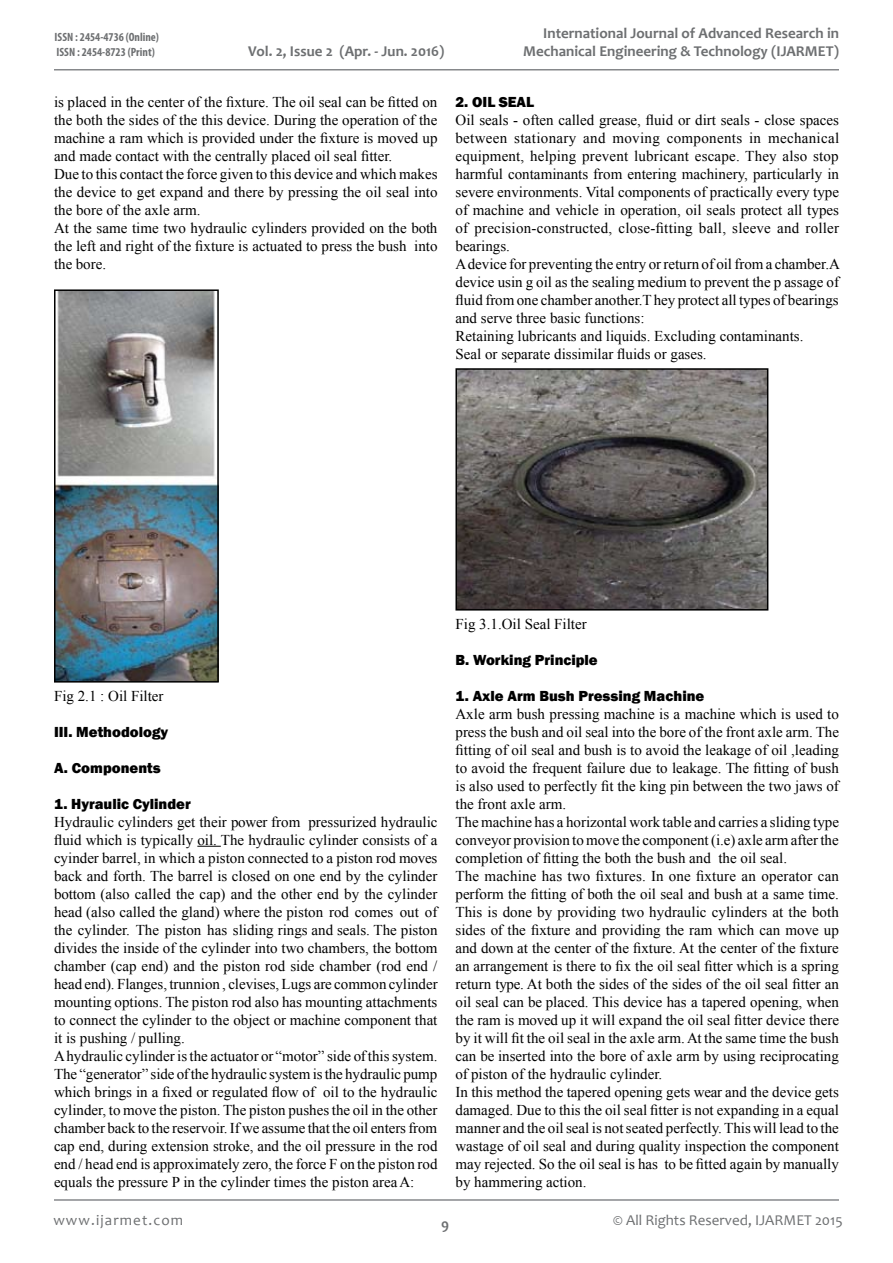
<style>
.page{position:relative;width:893px;height:1263px;background:#fff}
.page>*{position:absolute;margin:0;border:0;box-sizing:border-box;transform-origin:0 0}
.t1{font:15px/18px "Times New Roman";color:#000}
.t2{font:700 15px/18px "Candara";color:#6d6f71;text-align:right}
.t3{font:800 15px "Franklin Gothic";color:#000}
.t4{font:15px "Candara";color:#6d6f71}
.t5{font:15px "Candara";letter-spacing:.075em;color:#6d6f71}
.t6{font:700 condensed 12px/14.4px "Myriad Pro";color:#6d6f71}
</style>
<div class="page">
<hr style="left:54px;top:69px;width:785px;height:2px;background:#86888b">
<hr style="left:54px;top:1199px;width:785px;height:2px;background:#86888b">
<svg style="left:197px;top:846px;width:24px;height:1px"></svg>
<img style="left:57px;top:292px;width:159px;height:387px">
<div style="left:54px;top:289px;width:165px;height:393px;border:2px solid #000"></div>
<img style="left:458px;top:371px;width:307px;height:237px">
<div style="left:455px;top:368px;width:313px;height:243px;border:2px solid #000"></div>
<p class="t6" style="left:55px;top:30px;width:106px">ISSN : 2454-4736 (Online)<br>ISSN : 2454-8723 (Print)</p>
<p class="t2" style="left:248px;top:42px;width:198px">Vol. 2, Issue 2 (Apr. - Jun. 2016)</p>
<p class="t2" style="left:523px;top:24px;width:317px">International Journal of Advanced Research in<br>Mechanical Engineering &amp; Technology (IJARMET)</p>
<p class="t1" style="left:54px;top:92px;width:385px">is placed in the center of the fixture. The oil seal can be fitted on the both the sides of the this device. During the operation of the machine a ram which is provided under the fixture is moved up and made contact with the centrally placed oil seal fitter.<br>Due to this contact the force given to this device and which makes the device to get expand and there by pressing the oil seal into the bore of the axle arm.<br>At the same time two hydraulic cylinders provided on the both the left and right of the fixture is actuated to press the bush into the bore.</p>
<p class="t3" style="left:455px;top:92px;width:80px">2. OIL SEAL</p>
<p class="t1" style="left:455px;top:110px;width:386px">Oil seals - often called grease, fluid or dirt seals - close spaces between stationary and moving components in mechanical equipment, helping prevent lubricant escape. They also stop harmful contaminants from entering machinery, particularly in severe environments. Vital components of practically every type of machine and vehicle in operation, oil seals protect all types of precision-constructed, close-fitting ball, sleeve and roller bearings.<br>A device for preventing the entry or return of oil from a chamber.A device usin g oil as the sealing medium to prevent the p assage of fluid from one chamber another.T hey protect all types of bearings and serve three basic functions:<br>Retaining lubricants and liquids. Excluding contaminants.<br>Seal or separate dissimilar fluids or gases.</p>
<p class="t1" style="left:54px;top:686px;width:111px">Fig 2.1 : Oil Filter</p>
<p class="t3" style="left:54px;top:722px;width:116px">III. Methodology</p>
<p class="t3" style="left:54px;top:758px;width:108px">A. Components</p>
<p class="t3" style="left:54px;top:794px;width:138px">1. Hyraulic Cylinder</p>
<p class="t1" style="left:54px;top:812px;width:385px">Hydraulic cylinders get their power from pressurized hydraulic fluid which is typically oil. The hydraulic cylinder consists of a cyinder barrel, in which a piston connected to a piston rod moves back and forth. The barrel is closed on one end by the cylinder bottom (also called the cap) and the other end by the cylinder head (also called the gland) where the piston rod comes out of the cylinder. The piston has sliding rings and seals. The piston divides the inside of the cylinder into two chambers, the bottom chamber (cap end) and the piston rod side chamber (rod end / head end). Flanges, trunnion , clevises, Lugs are common cylinder mounting options. The piston rod also has mounting attachments to connect the cylinder to the object or machine component that it is pushing / pulling.<br>A hydraulic cylinder is the actuator or “motor” side of this system.<br>The “generator” side of the hydraulic system is the hydraulic pump which brings in a fixed or regulated flow of oil to the hydraulic cylinder, to move the piston. The piston pushes the oil in the other chamber back to the reservoir. If we assume that the oil enters from cap end, during extension stroke, and the oil pressure in the rod end / head end is approximately zero, the force F on the piston rod equals the pressure P in the cylinder times the piston area A:</p>
<p class="t1" style="left:455px;top:614px;width:133px">Fig 3.1.Oil Seal Filter</p>
<p class="t3" style="left:455px;top:650px;width:144px">B. Working Principle</p>
<p class="t3" style="left:455px;top:686px;width:250px">1. Axle Arm Bush Pressing Machine</p>
<p class="t1" style="left:455px;top:704px;width:385px">Axle arm bush pressing machine is a machine which is used to press the bush and oil seal into the bore of the front axle arm. The fitting of oil seal and bush is to avoid the leakage of oil ,leading to avoid the frequent failure due to leakage. The fitting of bush is also used to perfectly fit the king pin between the two jaws of the front axle arm.<br>The machine has a horizontal work table and carries a sliding type conveyor provision to move the component (i.e) axle arm after the completion of fitting the both the bush and the oil seal.<br>The machine has two fixtures. In one fixture an operator can perform the fitting of both the oil seal and bush at a same time.<br>This is done by providing two hydraulic cylinders at the both sides of the fixture and providing the ram which can move up and down at the center of the fixture. At the center of the fixture an arrangement is there to fix the oil seal fitter which is a spring return type. At both the sides of the sides of the oil seal fitter an oil seal can be placed. This device has a tapered opening, when the ram is moved up it will expand the oil seal fitter device there by it will fit the oil seal in the axle arm. At the same time the bush can be inserted into the bore of axle arm by using reciprocating of piston of the hydraulic cylinder.<br>In this method the tapered opening gets wear and the device gets damaged. Due to this the oil seal fitter is not expanding in a equal manner and the oil seal is not seated perfectly. This will lead to the wastage of oil seal and during quality inspection the component may rejected. So the oil seal is has to be fitted again by manually by hammering action.</p>
<p class="t5" style="left:53px;top:1210px;width:131px">www.ijarmet.com</p>
<p class="t4" style="left:613px;top:1210px;width:231px">© All Rights Reserved, IJARMET 2015</p>
<p class="t2" style="left:441px;top:1215px;width:9px">9</p>
</div>
